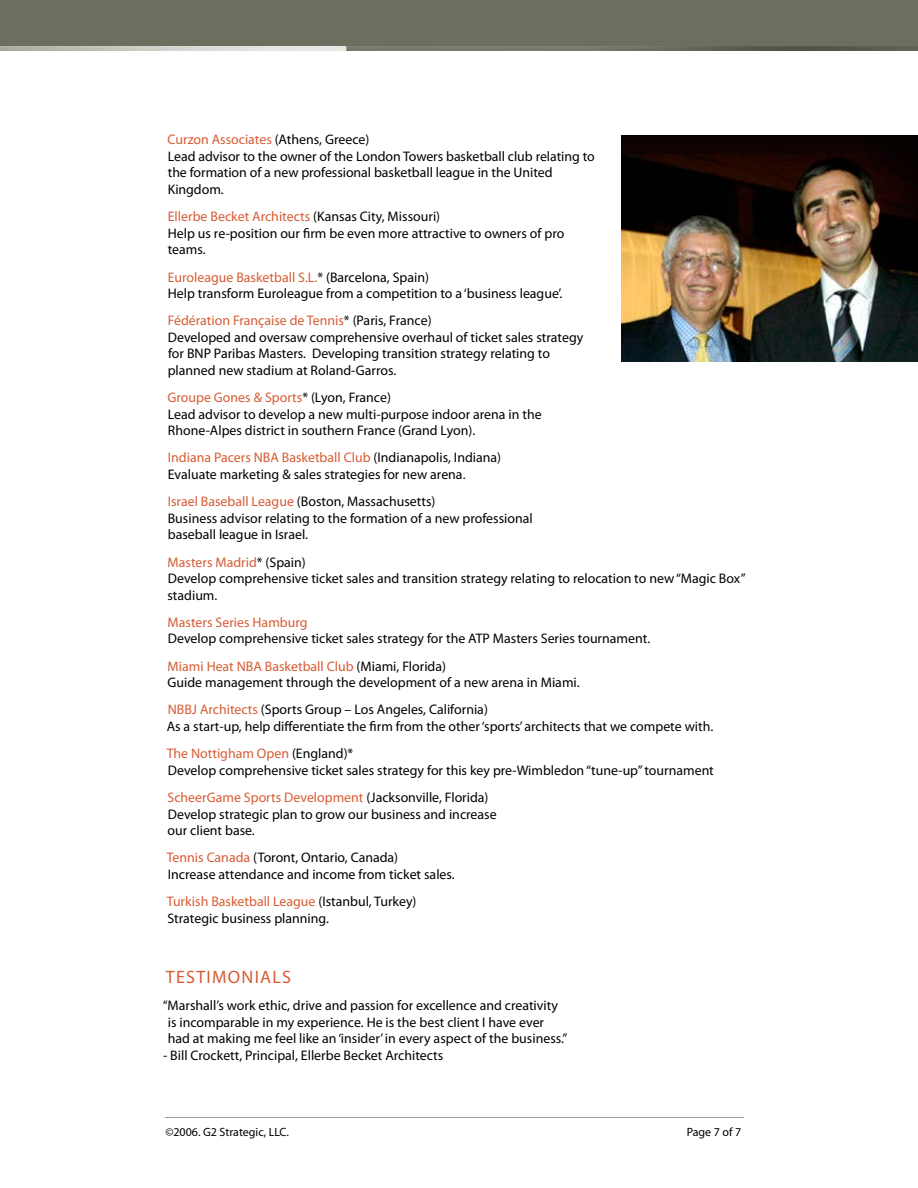
<style>
.page{position:relative;width:918px;height:1188px;background:#fff}
.page>*{position:absolute;margin:0;border:0;box-sizing:border-box;transform-origin:0 0}
.t1{font:18px "Myriad Pro";color:#d75c33}
.t2{font:13.8px/16.5px "Myriad Pro";color:#000}
.t3{font:13.8px "Myriad Pro";color:#d75c33}
.t4{font:12px "Myriad Pro";color:#000}
.s1{color:#d75c33}
</style>
<div class="page">
<hr style="left:165px;top:1117px;width:579px;height:1px;background:#959c9d">
<img style="left:0;top:46px;width:918px;height:5px">
<div style="left:0;top:0;width:918px;height:46px;background:#6c6e60"></div>
<img style="left:621px;top:135px;width:297px;height:226px">
<p class="t2" style="left:168px;top:131px;width:429px"><span class="s1">Curzon Associates</span> (Athens, Greece)<br>Lead advisor to the owner of the London Towers basketball club relating to the formation of a new professional basketball league in the United Kingdom.</p>
<p class="t2" style="left:168px;top:208px;width:398px"><span class="s1">Ellerbe Becket Architects</span> (Kansas City, Missouri)<br>Help us re-position our firm be even more attractive to owners of pro teams.</p>
<p class="t2" style="left:168px;top:268px;width:396px"><span class="s1">Euroleague Basketball S.L.</span>* (Barcelona, Spain)<br>Help transform Euroleague from a competition to a ‘business league’.</p>
<p class="t2" style="left:168px;top:312px;width:417px"><span class="s1">Fédération Française de Tennis</span>* (Paris, France)<br>Developed and oversaw comprehensive overhaul of ticket sales strategy for BNP Paribas Masters. Developing transition strategy relating to planned new stadium at Roland-Garros.</p>
<p class="t2" style="left:168px;top:389px;width:376px"><span class="s1">Groupe Gones &amp; Sports</span>* (Lyon, France)<br>Lead advisor to develop a new multi-purpose indoor arena in the<br>Rhone-Alpes district in southern France (Grand Lyon).</p>
<p class="t2" style="left:168px;top:449px;width:335px"><span class="s1">Indiana Pacers NBA Basketball Club</span> (Indianapolis, Indiana)<br>Evaluate marketing &amp; sales strategies for new arena.</p>
<p class="t2" style="left:168px;top:493px;width:366px"><span class="s1">Israel Baseball League</span> (Boston, Massachusetts)<br>Business advisor relating to the formation of a new professional baseball league in Israel.</p>
<p class="t2" style="left:167px;top:553px;width:580px"><span class="s1">Masters Madrid</span>* (Spain)<br>Develop comprehensive ticket sales and transition strategy relating to relocation to new “Magic Box” stadium.</p>
<p class="t3" style="left:168px;top:614px;width:141px">Masters Series Hamburg</p>
<p class="t2" style="left:168px;top:625px;width:484px;line-height:27.3px">Develop comprehensive ticket sales strategy for the ATP Masters Series tournament.<br><span class="s1">Miami Heat NBA Basketball Club</span> (Miami, Florida)</p>
<p class="t2" style="left:168px;top:669px;width:414px;line-height:27.3px">Guide management through the development of a new arena in Miami.<br><span class="s1">NBBJ Architects</span> (Sports Group – Los Angeles, California)</p>
<p class="t2" style="left:167px;top:712px;width:548px;line-height:27.3px">As a start-up, help differentiate the firm from the other ‘sports’ architects that we compete with.<br><span class="s1">The Nottigham Open</span> (England)*</p>
<p class="t2" style="left:167px;top:756px;width:548px;line-height:27.3px">Develop comprehensive ticket sales strategy for this key pre-Wimbledon “tune-up” tournament<br><span class="s1">ScheerGame Sports Development</span> (Jacksonville, Florida)</p>
<p class="t2" style="left:168px;top:805px;width:331px">Develop strategic plan to grow our business and increase our client base.</p>
<p class="t2" style="left:167px;top:849px;width:290px"><span class="s1">Tennis Canada</span> (Toront, Ontario, Canada)<br>Increase attendance and income from ticket sales.</p>
<p class="t2" style="left:167px;top:893px;width:251px"><span class="s1">Turkish Basketball League</span> (Istanbul, Turkey)<br>Strategic business planning.</p>
<h1 class="t1" style="left:166px;top:966px;width:22px">Testimonials</h1>
<p class="t2" style="left:168px;top:997px;width:401px;text-indent:-5px">“Marshall’s work ethic, drive and passion for excellence and creativity is incomparable in my experience. He is the best client I have ever had at making me feel like an ‘insider’ in every aspect of the business.”</p>
<p class="t2" style="left:163px;top:1047px;width:282px">- Bill Crockett, Principal, Ellerbe Becket Architects</p>
<p class="t4" style="left:165px;top:1124px;width:125px">©2006. G2 Strategic, LLC.</p>
<p class="t4" style="left:687px;top:1124px;width:56px">Page 7 of 7</p>
</div>
